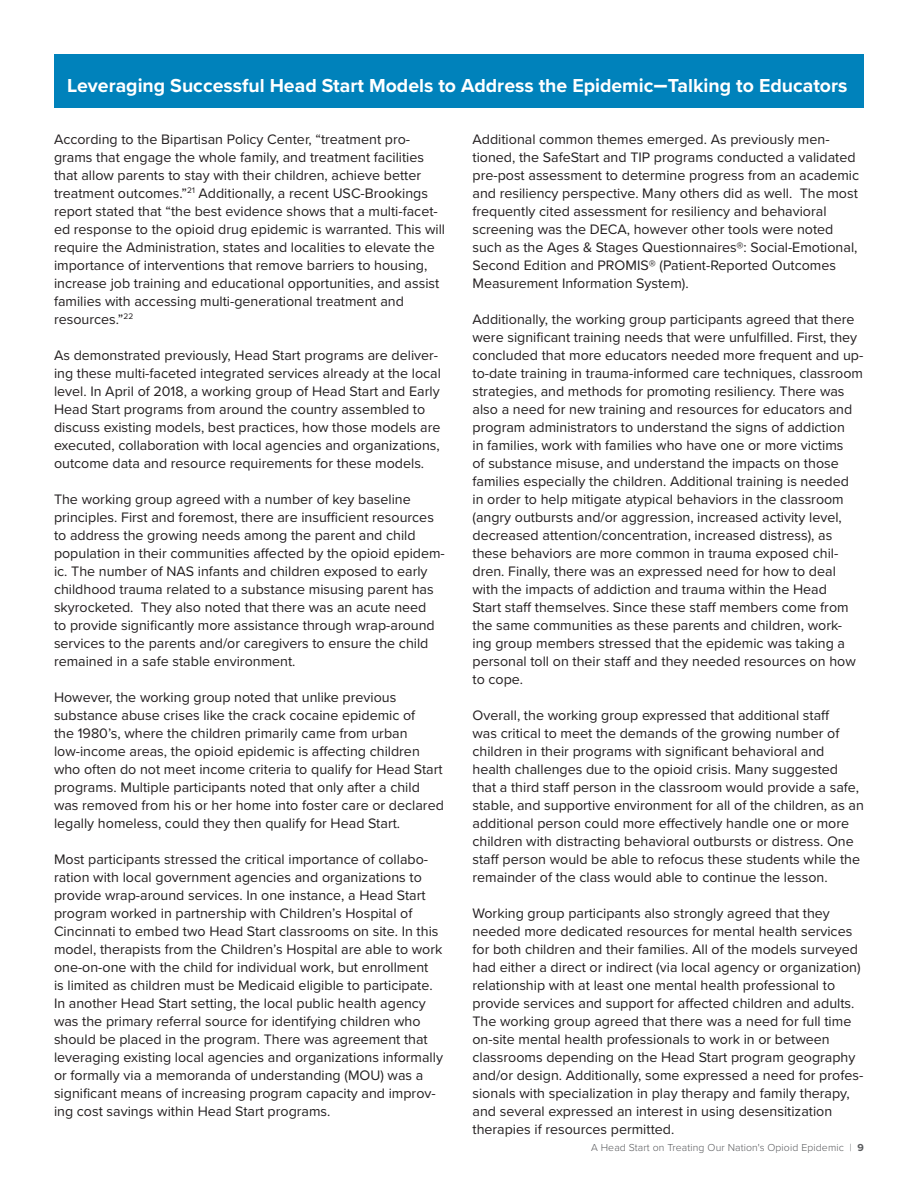
<style>
.page{position:relative;width:918px;height:1188px;background:#fff}
.page>*{position:absolute;margin:0;border:0;box-sizing:border-box;transform-origin:0 0}
.Section_Article_Titl{font:700 19.5px "Proxima Nova";color:#fff}
.Body_Text{font:14.25px/18px "Proxima Nova";color:#231f20}
.Page_Title{font:300 10.5px "Proxima Nova";letter-spacing:.01em;color:#595a5d}
.s1{font-size:24px}
.s2{font-weight:700}
</style>
<div class="page">
<div style="left:54px;top:54px;width:810px;height:54px;background:#0082bb"></div>
<p class="Section_Article_Titl" style="left:67px;top:71px;width:782px">Leveraging Successful Head Start Models to Address the Epidemic<span class="s1">–</span>Talking to Educators</p>
<p class="Body_Text" style="left:54px;top:131px;width:393px">According to the Bipartisan Policy Center, “treatment pro&shy;grams that engage the whole family, and treatment facilities that allow parents to stay with their children, achieve better treatment outcomes.”<sup>21</sup> Additionally, a recent USC-Brookings report stated that “the best evidence shows that a multi-facet&shy;ed response to the opioid drug epidemic is warranted. This will require the Administration, states and localities to elevate the importance of interventions that remove barriers to housing, increase job training and educational opportunities, and assist families with accessing multi-generational treatment and resources.”<sup>22</sup></p>
<p class="Body_Text" style="left:54px;top:347px;width:388px">As demonstrated previously, Head Start programs are deliver&shy;ing these multi-faceted integrated services already at the local level. In April of 2018, a working group of Head Start and Early Head Start programs from around the country assembled to discuss existing models, best practices, how those models are executed, collaboration with local agencies and organizations, outcome data and resource requirements for these models.</p>
<p class="Body_Text" style="left:54px;top:491px;width:392px">The working group agreed with a number of key baseline principles. First and foremost, there are insufficient resources to address the growing needs among the parent and child population in their communities affected by the opioid epidem&shy;ic. The number of NAS infants and children exposed to early childhood trauma related to a substance misusing parent has skyrocketed. They also noted that there was an acute need<br>to provide significantly more assistance through wrap-around services to the parents and/or caregivers to ensure the child remained in a safe stable environment.</p>
<p class="Body_Text" style="left:54px;top:689px;width:391px">However, the working group noted that unlike previous substance abuse crises like the crack cocaine epidemic of<br>the 1980’s, where the children primarily came from urban low-income areas, the opioid epidemic is affecting children who often do not meet income criteria to qualify for Head Start programs. Multiple participants noted that only after a child was removed from his or her home into foster care or declared legally homeless, could they then qualify for Head Start.</p>
<p class="Body_Text" style="left:54px;top:851px;width:391px">Most participants stressed the critical importance of collabo&shy;ration with local government agencies and organizations to provide wrap-around services. In one instance, a Head Start program worked in partnership with Children’s Hospital of Cincinnati to embed two Head Start classrooms on site. In this model, therapists from the Children’s Hospital are able to work one-on-one with the child for individual work, but enrollment<br>is limited as children must be Medicaid eligible to participate.<br>In another Head Start setting, the local public health agency was the primary referral source for identifying children who should be placed in the program. There was agreement that leveraging existing local agencies and organizations informally or formally via a memoranda of understanding (MOU) was a significant means of increasing program capacity and improv&shy;ing cost savings within Head Start programs.</p>
<p class="Body_Text" style="left:472px;top:131px;width:388px">Additional common themes emerged. As previously men&shy;tioned, the SafeStart and TIP programs conducted a validated pre-post assessment to determine progress from an academic and resiliency perspective. Many others did as well. The most frequently cited assessment for resiliency and behavioral screening was the DECA, however other tools were noted such as the Ages &amp; Stages Questionnaires®: Social-Emotional, Second Edition and PROMIS® (Patient-Reported Outcomes Measurement Information System).</p>
<p class="Body_Text" style="left:472px;top:311px;width:392px">Additionally, the working group participants agreed that there were significant training needs that were unfulfilled. First, they concluded that more educators needed more frequent and up&shy;to-date training in trauma-informed care techniques, classroom strategies, and methods for promoting resiliency. There was also a need for new training and resources for educators and program administrators to understand the signs of addiction<br>in families, work with families who have one or more victims<br>of substance misuse, and understand the impacts on those families especially the children. Additional training is needed in order to help mitigate atypical behaviors in the classroom (angry outbursts and/or aggression, increased activity level, decreased attention/concentration, increased distress), as these behaviors are more common in trauma exposed chil&shy;dren. Finally, there was an expressed need for how to deal with the impacts of addiction and trauma within the Head<br>Start staff themselves. Since these staff members come from the same communities as these parents and children, work&shy;ing group members stressed that the epidemic was taking a personal toll on their staff and they needed resources on how to cope.</p>
<p class="Body_Text" style="left:472px;top:707px;width:393px">Overall, the working group expressed that additional staff<br>was critical to meet the demands of the growing number of children in their programs with significant behavioral and health challenges due to the opioid crisis. Many suggested that a third staff person in the classroom would provide a safe, stable, and supportive environment for all of the children, as an additional person could more effectively handle one or more children with distracting behavioral outbursts or distress. One staff person would be able to refocus these students while the remainder of the class would able to continue the lesson.</p>
<p class="Body_Text" style="left:472px;top:905px;width:392px">Working group participants also strongly agreed that they needed more dedicated resources for mental health services for both children and their families. All of the models surveyed had either a direct or indirect (via local agency or organization) relationship with at least one mental health professional to provide services and support for affected children and adults.<br>The working group agreed that there was a need for full time on-site mental health professionals to work in or between classrooms depending on the Head Start program geography and/or design. Additionally, some expressed a need for profes&shy;sionals with specialization in play therapy and family therapy, and several expressed an interest in using desensitization therapies if resources permitted.</p>
<p class="Page_Title" style="left:591px;top:1141px;width:274px">A Head Start on Treating Our Nation's Opioid Epidemic | <span class="s2">9</span></p>
</div>
